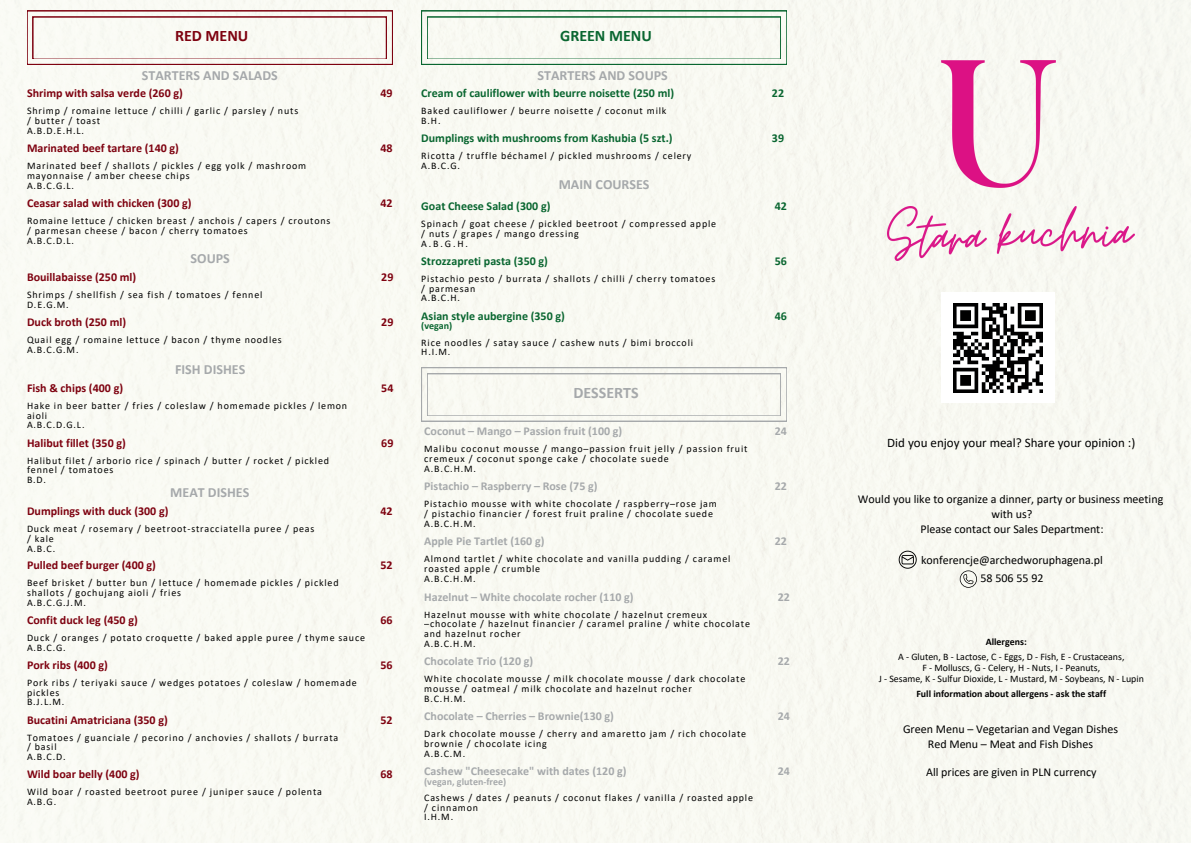
<style>
.page{position:relative;width:1191px;height:843px;background:#fff}
.page>*{position:absolute;margin:0;border:0;box-sizing:border-box;transform-origin:0 0}
.t1{font:700 16px "Calibri";color:#096630}
.t2{font:700 16px "Calibri";color:#a6a9ab}
.t3{font:700 16px "Calibri";color:#7e0210}
.t4{font:700 14px "Calibri";color:#a6a9ab}
.t5{font:13px "Calibri";color:#000}
.t6{font:700 12px "Calibri";color:#7e0210}
.t7{font:12px/15px "Calibri";color:#000;text-align:center}
.t8{font:700 12px "Calibri";color:#a6a9ab}
.t9{font:700 12px "Calibri";color:#096630}
.t10{font:10px/9.8px "Calibri";letter-spacing:.085em;color:#000}
.t11{font:700 10px "Calibri";color:#a6a9ab}
.t12{font:700 10px "Calibri";color:#096630}
.t13{font:9.9px/11.2px "Calibri";color:#000;text-align:center}
.t14{font:700 9.9px "Calibri";color:#000}
</style>
<div class="page">
<div style="left:0;top:0;width:1190px;height:842px;background:#f9f9f2"></div>
<img style="left:941px;top:60px;width:114px;height:128px">
<img style="left:887px;top:207px;width:247px;height:53px">
<svg style="left:959px;top:570px;width:17px;height:17px"></svg>
<svg style="left:898px;top:550px;width:18px;height:18px"></svg>
<svg style="left:421px;top:11px;width:365px;height:54px"></svg>
<svg style="left:421px;top:367px;width:365px;height:54px"></svg>
<svg style="left:27px;top:11px;width:365px;height:54px"></svg>
<div style="left:941px;top:292px;width:113px;height:111px;background:#fff"></div>
<img style="left:953px;top:304px;width:89px;height:88px">
<h1 class="t3" style="left:175px;top:24px;width:75px">RED MENU</h1>
<h2 class="t4" style="left:142px;top:65px;width:137px">STARTERS AND SALADS</h2>
<p class="t6" style="left:27px;top:85px;width:157px">Shrimp with salsa verde (260 g)</p>
<p class="t6" style="left:380px;top:85px;width:14px">49</p>
<p class="t10" style="left:27px;top:106px;width:273px">Shrimp / romaine lettuce / chilli / garlic / parsley / nuts / butter / toast<br>A.B.D.E.H.L.</p>
<p class="t6" style="left:27px;top:139px;width:153px">Marinated beef tartare (140 g)</p>
<p class="t6" style="left:380px;top:139px;width:14px">48</p>
<p class="t10" style="left:27px;top:161px;width:281px">Marinated beef / shallots / pickles / egg yolk / mashroom mayonnaise / amber cheese chips<br>A.B.C.G.L.</p>
<p class="t6" style="left:27px;top:194px;width:166px">Ceasar salad with chicken (300 g)</p>
<p class="t6" style="left:380px;top:194px;width:14px">42</p>
<p class="t10" style="left:27px;top:215px;width:305px">Romaine lettuce / chicken breast / anchois / capers / croutons / parmesan cheese / bacon / cherry tomatoes<br>A.B.C.D.L.</p>
<h2 class="t4" style="left:190px;top:248px;width:41px">SOUPS</h2>
<p class="t6" style="left:27px;top:268px;width:111px">Bouillabaisse (250 ml)</p>
<p class="t6" style="left:381px;top:268px;width:14px">29</p>
<p class="t10" style="left:27px;top:289px;width:237px">Shrimps / shellfish / sea fish / tomatoes / fennel<br>D.E.G.M.</p>
<p class="t6" style="left:27px;top:313px;width:101px">Duck broth (250 ml)</p>
<p class="t6" style="left:381px;top:313px;width:14px">29</p>
<p class="t10" style="left:27px;top:334px;width:256px">Quail egg / romaine lettuce / bacon / thyme noodles<br>A.B.C.G.M.</p>
<h2 class="t4" style="left:175px;top:359px;width:72px">FISH DISHES</h2>
<p class="t6" style="left:27px;top:379px;width:98px">Fish &amp; chips (400 g)</p>
<p class="t6" style="left:381px;top:379px;width:14px">54</p>
<p class="t10" style="left:27px;top:400px;width:322px">Hake in beer batter / fries / coleslaw / homemade pickles / lemon aioli<br>A.B.C.D.G.L.</p>
<p class="t6" style="left:27px;top:434px;width:100px">Halibut fillet (350 g)</p>
<p class="t6" style="left:381px;top:434px;width:14px">69</p>
<p class="t10" style="left:27px;top:455px;width:303px">Halibut filet / arborio rice / spinach / butter / rocket / pickled fennel / tomatoes<br>B.D.</p>
<h2 class="t4" style="left:170px;top:482px;width:81px">MEAT DISHES</h2>
<p class="t6" style="left:27px;top:502px;width:143px">Dumplings with duck (300 g)</p>
<p class="t6" style="left:380px;top:502px;width:14px">42</p>
<p class="t10" style="left:27px;top:523px;width:289px">Duck meat / rosemary / beetroot-stracciatella puree / peas / kale<br>A.B.C.</p>
<p class="t6" style="left:27px;top:556px;width:130px">Pulled beef burger (400 g)</p>
<p class="t6" style="left:380px;top:556px;width:14px">52</p>
<p class="t10" style="left:27px;top:577px;width:313px">Beef brisket / butter bun / lettuce / homemade pickles / pickled shallots / gochujang aioli / fries<br>A.B.C.G.J.M.</p>
<p class="t6" style="left:27px;top:611px;width:112px">Confit duck leg (450 g)</p>
<p class="t6" style="left:380px;top:611px;width:14px">66</p>
<p class="t10" style="left:27px;top:632px;width:339px">Duck / oranges / potato croquette / baked apple puree / thyme sauce<br>A.B.C.G.</p>
<p class="t6" style="left:27px;top:656px;width:82px">Pork ribs (400 g)</p>
<p class="t6" style="left:380px;top:656px;width:14px">56</p>
<p class="t10" style="left:27px;top:677px;width:331px">Pork ribs / teriyaki sauce / wedges potatoes / coleslaw / homemade pickles<br>B.J.L.M.</p>
<p class="t6" style="left:27px;top:710px;width:142px">Bucatini Amatriciana (350 g)</p>
<p class="t6" style="left:380px;top:710px;width:14px">52</p>
<p class="t10" style="left:27px;top:731px;width:313px">Tomatoes / guanciale / pecorino / anchovies / shallots / burrata / basil<br>A.B.C.D.</p>
<p class="t6" style="left:27px;top:765px;width:114px">Wild boar belly (400 g)</p>
<p class="t6" style="left:380px;top:765px;width:14px">68</p>
<p class="t10" style="left:27px;top:786px;width:296px">Wild boar / roasted beetroot puree / juniper sauce / polenta<br>A.B.G.</p>
<h1 class="t1" style="left:560px;top:24px;width:93px">GREEN MENU</h1>
<h2 class="t4" style="left:537px;top:65px;width:132px">STARTERS AND SOUPS</h2>
<p class="t9" style="left:421px;top:85px;width:254px">Cream of cauliflower with beurre noisette (250 ml)</p>
<p class="t9" style="left:771px;top:85px;width:14px">22</p>
<p class="t10" style="left:421px;top:106px;width:247px">Baked cauliflower / beurre noisette / coconut milk<br>B.H.</p>
<p class="t9" style="left:421px;top:130px;width:253px">Dumplings with mushrooms from Kashubia (5 szt.)</p>
<p class="t9" style="left:771px;top:130px;width:14px">39</p>
<p class="t10" style="left:421px;top:151px;width:272px">Ricotta / truffle béchamel / pickled mushrooms / celery<br>A.B.C.G.</p>
<h2 class="t4" style="left:558px;top:174px;width:92px">MAIN COURSES</h2>
<p class="t9" style="left:421px;top:197px;width:131px">Goat Cheese Salad (300 g)</p>
<p class="t9" style="left:774px;top:197px;width:14px">42</p>
<p class="t10" style="left:421px;top:218px;width:296px">Spinach / goat cheese / pickled beetroot / compressed apple / nuts / grapes / mango dressing<br>A.B.G.H.</p>
<p class="t9" style="left:421px;top:252px;width:128px">Strozzapreti pasta (350 g)</p>
<p class="t9" style="left:774px;top:252px;width:14px">56</p>
<p class="t10" style="left:421px;top:273px;width:295px">Pistachio pesto / burrata / shallots / chilli / cherry tomatoes / parmesan<br>A.B.C.H.</p>
<p class="t9" style="left:421px;top:307px;width:145px">Asian style aubergine (350 g)</p>
<p class="t12" style="left:421px;top:319px;width:33px">(vegan)</p>
<p class="t9" style="left:774px;top:307px;width:14px">46</p>
<p class="t10" style="left:421px;top:337px;width:273px">Rice noodles / satay sauce / cashew nuts / bimi broccoli<br>H.I.M.</p>
<h1 class="t2" style="left:573px;top:381px;width:67px">DESSERTS</h1>
<p class="t8" style="left:424px;top:423px;width:200px">Coconut – Mango – Passion fruit (100 g)</p>
<p class="t8" style="left:774px;top:423px;width:14px">24</p>
<p class="t10" style="left:424px;top:444px;width:325px">Malibu coconut mousse / mango–passion fruit jelly / passion fruit cremeux / coconut sponge cake / chocolate suede<br>A.B.C.H.M.</p>
<p class="t8" style="left:424px;top:477px;width:175px">Pistachio – Raspberry – Rose (75 g)</p>
<p class="t8" style="left:774px;top:477px;width:14px">22</p>
<p class="t10" style="left:424px;top:498px;width:294px">Pistachio mousse with white chocolate / raspberry–rose jam / pistachio financier / forest fruit praline / chocolate suede<br>A.B.C.H.M.</p>
<p class="t8" style="left:424px;top:532px;width:122px">Apple Pie Tartlet (160 g)</p>
<p class="t8" style="left:774px;top:532px;width:14px">22</p>
<p class="t10" style="left:424px;top:553px;width:308px">Almond tartlet / white chocolate and vanilla pudding / caramel roasted apple / crumble<br>A.B.C.H.M.</p>
<p class="t8" style="left:424px;top:588px;width:211px">Hazelnut – White chocolate rocher (110 g)</p>
<p class="t8" style="left:777px;top:588px;width:14px">22</p>
<p class="t10" style="left:424px;top:609px;width:327px">Hazelnut mousse with white chocolate / hazelnut cremeux –chocolate / hazelnut financier / caramel praline / white chocolate and hazelnut rocher<br>A.B.C.H.M.</p>
<p class="t8" style="left:424px;top:652px;width:110px">Chocolate Trio (120 g)</p>
<p class="t8" style="left:777px;top:652px;width:14px">22</p>
<p class="t10" style="left:424px;top:673px;width:323px">White chocolate mousse / milk chocolate mousse / dark chocolate mousse / oatmeal / milk chocolate and hazelnut rocher<br>B.C.H.M.</p>
<p class="t8" style="left:424px;top:707px;width:191px">Chocolate – Cherries – Brownie(130 g)</p>
<p class="t8" style="left:777px;top:707px;width:14px">24</p>
<p class="t10" style="left:424px;top:728px;width:323px">Dark chocolate mousse / cherry and amaretto jam / rich chocolate brownie / chocolate icing<br>A.B.C.M.</p>
<p class="t8" style="left:424px;top:762px;width:204px">Cashew "Cheesecake" with dates (120 g)</p>
<p class="t11" style="left:424px;top:773px;width:84px">(vegan, gluten-free)</p>
<p class="t8" style="left:777px;top:762px;width:14px">24</p>
<p class="t10" style="left:424px;top:792px;width:330px">Cashews / dates / peanuts / coconut flakes / vanilla / roasted apple / cinnamon<br>I.H.M.</p>
<h3 class="t5" style="left:887px;top:433px;width:249px">Did you enjoy your meal? Share your opinion :)</h3>
<p class="t7" style="left:857px;top:491px;width:307px">Would you like to organize a dinner, party or business meeting with us?<br>Please contact our Sales Department:</p>
<p class="t7" style="left:920px;top:551px;width:183px;line-height:18px">konferencje@archedworuphagena.pl<br>58 506 55 92</p>
<p class="t14" style="left:985px;top:635px;width:42px">Allergens:</p>
<p class="t13" style="left:878px;top:650px;width:267px">A - Gluten, B - Lactose, C - Eggs, D - Fish, E - Crustaceans,<br>F - Molluscs, G - Celery, H - Nuts, I - Peanuts,<br>J - Sesame, K - Sulfur Dioxide, L - Mustard, M - Soybeans, N - Lupin</p>
<p class="t14" style="left:916px;top:686px;width:191px">Full information about allergens - ask the staff</p>
<p class="t7" style="left:903px;top:721px;width:216px">Green Menu – Vegetarian and Vegan Dishes<br>Red Menu – Meat and Fish Dishes</p>
<p class="t7" style="left:926px;top:763px;width:172px">All prices are given in PLN currency</p>
</div>
